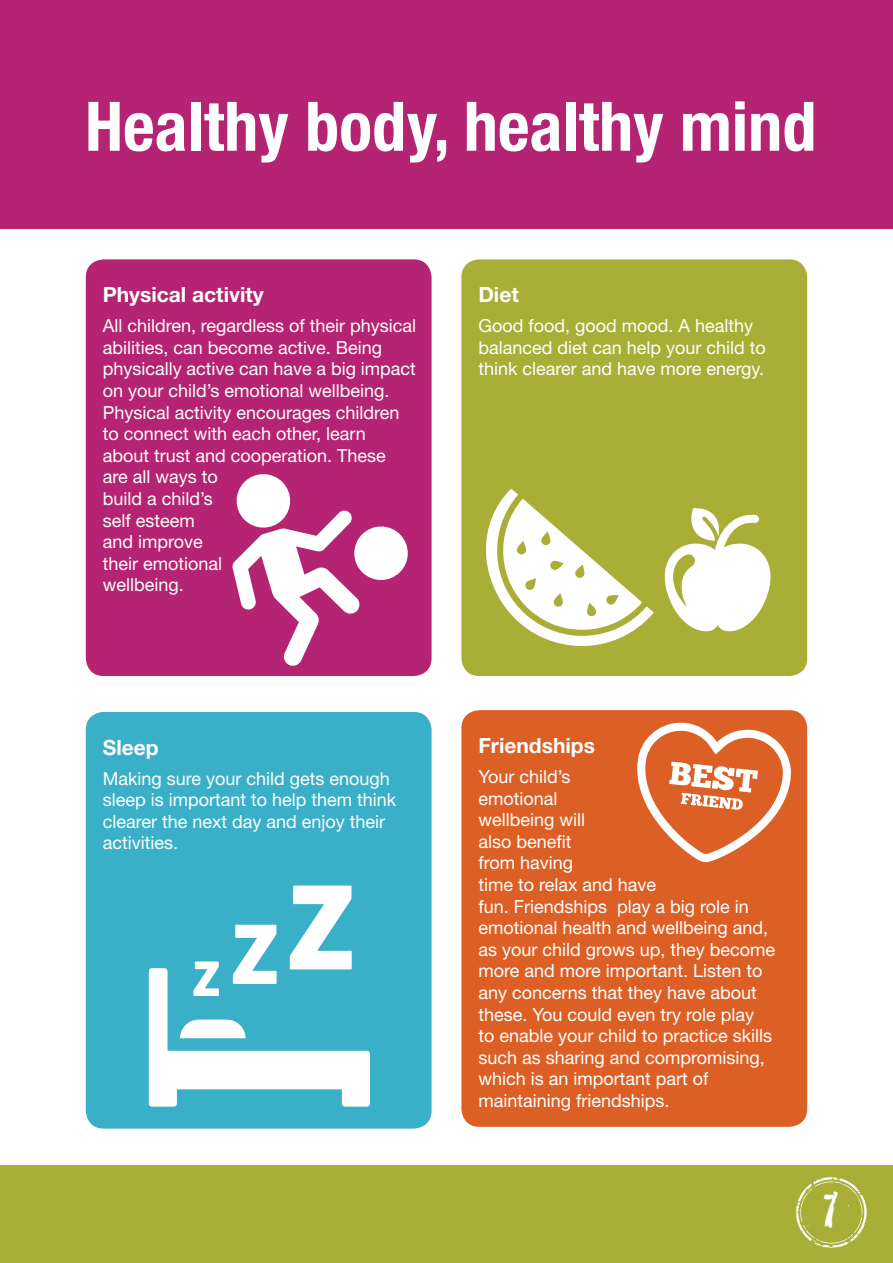
<style>
.page{position:relative;width:893px;height:1263px;background:#fff}
.page>*{position:absolute;margin:0;border:0;box-sizing:border-box;transform-origin:0 0}
.t1{font:700 condensed 68.25px "Helvetica Neue";color:#fff}
.t2{font:48.15px "Cracked";color:#fff}
.t3{font:700 21px "Helvetica Neue";color:#fff}
.t4{font:18px/21.6px "Helvetica Neue";color:#fff}
</style>
<div class="page">
<div style="left:0;top:1165px;width:893px;height:98px;background:#a9ae37"></div>
<svg style="left:796px;top:1177px;width:71px;height:71px"></svg>
<div style="left:0;top:0;width:893px;height:228px;background:#b42472"></div>
<div style="left:86px;top:259px;width:346px;height:417px;background:#b42472;border-radius:18px"></div>
<div style="left:86px;top:712px;width:346px;height:416px;background:#3ab0c8;border-radius:18px"></div>
<div style="left:461px;top:259px;width:346px;height:417px;background:#a9ae37;border-radius:18px"></div>
<div style="left:461px;top:710px;width:346px;height:417px;background:#dc6026;border-radius:18px"></div>
<svg style="left:232px;top:474px;width:176px;height:192px"></svg>
<svg style="left:637px;top:722px;width:154px;height:140px"></svg>
<svg style="left:149px;top:885px;width:221px;height:222px"></svg>
<svg style="left:486px;top:489px;width:285px;height:157px"></svg>
<p class="t1" style="left:85px;top:70px;width:733px">Healthy body, healthy mind</p>
<p class="t3" style="left:103px;top:281px;width:162px">Physical activity</p>
<p class="t4" style="left:103px;top:315px;width:315px">All children, regardless of their physical abilities, can become active. Being physically active can have a big impact on your child’s emotional wellbeing.<br>Physical activity encourages children to connect with each other, learn about trust and cooperation. These<br>are all ways to<br>build a child’s<br>self esteem<br>and improve<br>their emotional<br>wellbeing.</p>
<p class="t3" style="left:478px;top:281px;width:42px">Diet</p>
<p class="t4" style="left:478px;top:315px;width:289px">Good food, good mood. A healthy balanced diet can help your child to think clearer and have more energy.</p>
<p class="t3" style="left:103px;top:734px;width:57px">Sleep</p>
<p class="t4" style="left:103px;top:767px;width:295px">Making sure your child gets enough sleep is important to help them think clearer the next day and enjoy their activities.</p>
<p class="t3" style="left:478px;top:732px;width:118px">Friendships</p>
<p class="t4" style="left:478px;top:765px;width:298px">Your child’s<br>emotional<br>wellbeing will<br>also benefit<br>from having<br>time to relax and have<br>fun. Friendships play a big role in emotional health and wellbeing and, as your child grows up, they become more and more important. Listen to any concerns that they have about these. You could even try role play<br>to enable your child to practice skills such as sharing and compromising, which is an important part of maintaining friendships.</p>
<p class="t2" style="left:823px;top:1173px;width:18px">7</p>
</div>
